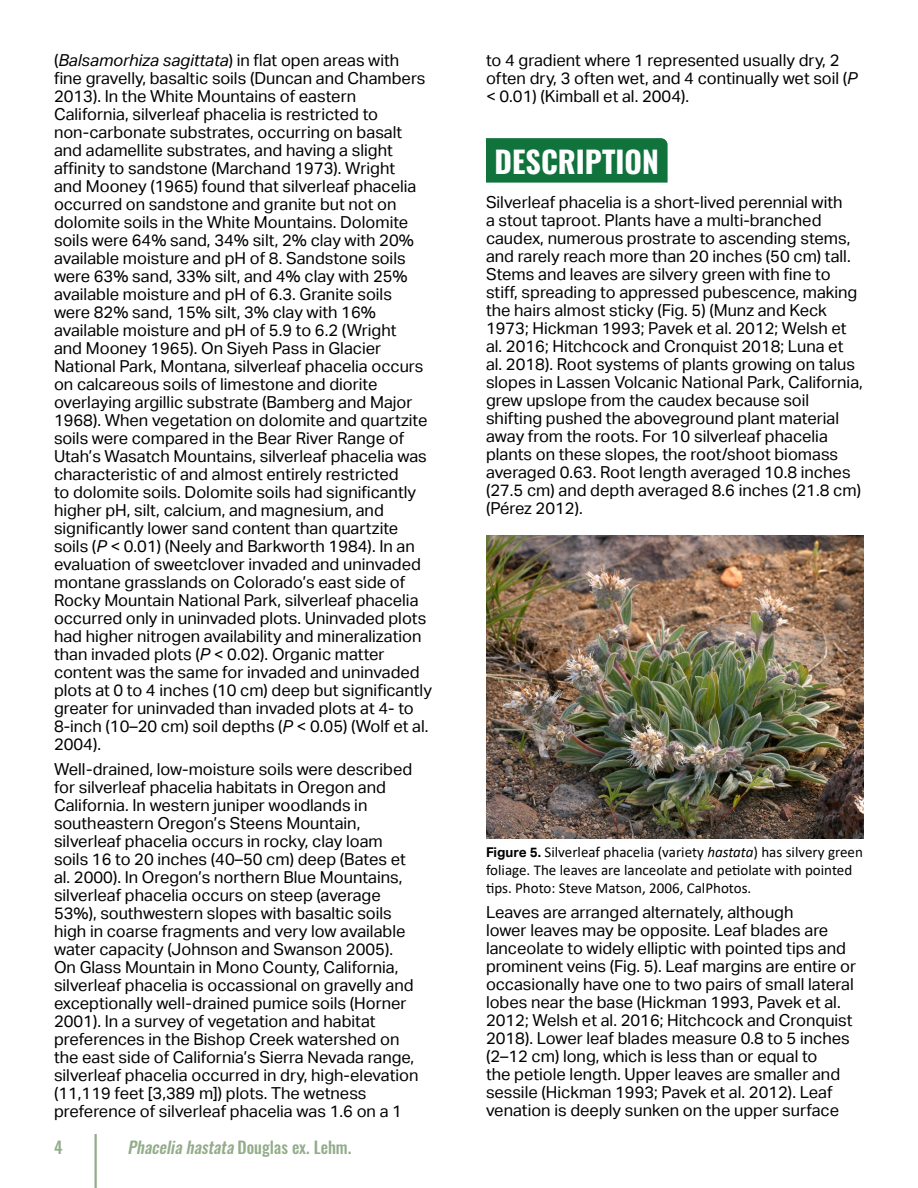
<style>
.page{position:relative;width:918px;height:1188px;background:#fff}
.page>*{position:absolute;margin:0;border:0;box-sizing:border-box;transform-origin:0 0}
.GREEN{font:700 30px "Oswald";color:#fff}
.t1{font:16.5px/18px "Aktiv Grotesk";color:#000}
.t2{font:italic 500 16.5px "Oswald";color:#93ad8b}
.t3{font:500 16.5px "Oswald";color:#93ad8b}
.t4{font:15px/18px "Calibri";color:#000}
.s1{font-style:italic}
.s2{font-style:normal}
.s3{font-family:"Aktiv Grotesk";font-weight:700;font-size:13.5px}
</style>
<div class="page">
<hr style="left:94px;top:1134px;width:3px;height:54px;background:#93ad8b">
<div style="left:486px;top:138px;width:182px;height:45px;background:#10733c"></div>
<img style="left:486px;top:535px;width:378px;height:304px">
<p class="t1" style="left:54px;top:51px;width:380px">(<span class="s1">Balsamorhiza sagittata</span>) in flat open areas with<br>fine gravelly, basaltic soils (Duncan and Chambers 2013). In the White Mountains of eastern California, silverleaf phacelia is restricted to non-carbonate substrates, occurring on basalt and adamellite substrates, and having a slight affinity to sandstone (Marchand 1973). Wright<br>and Mooney (1965) found that silverleaf phacelia occurred on sandstone and granite but not on dolomite soils in the White Mountains. Dolomite soils were 64% sand, 34% silt, 2% clay with 20% available moisture and pH of 8. Sandstone soils were 63% sand, 33% silt, and 4% clay with 25% available moisture and pH of 6.3. Granite soils were 82% sand, 15% silt, 3% clay with 16% available moisture and pH of 5.9 to 6.2 (Wright<br>and Mooney 1965). On Siyeh Pass in Glacier National Park, Montana, silverleaf phacelia occurs on calcareous soils of limestone and diorite overlaying argillic substrate (Bamberg and Major 1968). When vegetation on dolomite and quartzite soils were compared in the Bear River Range of Utah’s Wasatch Mountains, silverleaf phacelia was characteristic of and almost entirely restricted<br>to dolomite soils. Dolomite soils had significantly higher pH, silt, calcium, and magnesium, and significantly lower sand content than quartzite soils (<span class="s1">P</span> &lt; 0.01) (Neely and Barkworth 1984). In an evaluation of sweetclover invaded and uninvaded montane grasslands on Colorado’s east side of Rocky Mountain National Park, silverleaf phacelia occurred only in uninvaded plots. Uninvaded plots had higher nitrogen availability and mineralization than invaded plots (<span class="s1">P</span> &lt; 0.02). Organic matter content was the same for invaded and uninvaded plots at 0 to 4 inches (10 cm) deep but significantly greater for uninvaded than invaded plots at 4- to 8-inch (10–20 cm) soil depths (<span class="s1">P</span> &lt; 0.05) (Wolf et al.<br>2004).</p>
<p class="t1" style="left:54px;top:760px;width:366px">Well-drained, low-moisture soils were described for silverleaf phacelia habitats in Oregon and California. In western juniper woodlands in southeastern Oregon’s Steens Mountain, silverleaf phacelia occurs in rocky, clay loam soils 16 to 20 inches (40–50 cm) deep (Bates et al. 2000). In Oregon’s northern Blue Mountains, silverleaf phacelia occurs on steep (average 53%), southwestern slopes with basaltic soils high in coarse fragments and very low available water capacity (Johnson and Swanson 2005).<br>On Glass Mountain in Mono County, California, silverleaf phacelia is occassional on gravelly and exceptionally well-drained pumice soils (Horner 2001). In a survey of vegetation and habitat preferences in the Bishop Creek watershed on the east side of California’s Sierra Nevada range, silverleaf phacelia occurred in dry, high-elevation (11,119 feet [3,389 m]) plots. The wetness preference of silverleaf phacelia was 1.6 on a 1</p>
<p class="t3" style="left:54px;top:1138px;width:10px">4</p>
<p class="t2" style="left:127px;top:1138px;width:225px">Phaceliahastata<span class="s2">D o u g l a s e x . L e h m .</span></p>
<p class="t1" style="left:486px;top:51px;width:373px">to 4 gradient where 1 represented usually dry, 2 often dry, 3 often wet, and 4 continually wet soil (<span class="s1">P </span>&lt; 0.01) (Kimball et al. 2004).</p>
<h1 class="GREEN" style="left:495px;top:146px;width:166px">DESCRIPTION</h1>
<p class="t1" style="left:486px;top:193px;width:378px">Silverleaf phacelia is a short-lived perennial with<br>a stout taproot. Plants have a multi-branched caudex, numerous prostrate to ascending stems, and rarely reach more than 20 inches (50 cm) tall.<br>Stems and leaves are silvery green with fine to stiff, spreading to appressed pubescence, making the hairs almost sticky (Fig. 5) (Munz and Keck 1973; Hickman 1993; Pavek et al. 2012; Welsh et al. 2016; Hitchcock and Cronquist 2018; Luna et al. 2018). Root systems of plants growing on talus slopes in Lassen Volcanic National Park, California, grew upslope from the caudex because soil shifting pushed the aboveground plant material away from the roots. For 10 silverleaf phacelia plants on these slopes, the root/shoot biomass averaged 0.63. Root length averaged 10.8 inches (27.5 cm) and depth averaged 8.6 inches (21.8 cm) (Pérez 2012).</p>
<p class="t4" style="left:486px;top:843px;width:379px"><span class="s3">Figure 5.</span> Silverleaf phacelia (variety <span class="s1">hastata</span>) has silvery green foliage. The leaves are lanceolate and petiolate with pointed tips. Photo: Steve Matson, 2006, CalPhotos.</p>
<p class="t1" style="left:486px;top:903px;width:372px">Leaves are arranged alternately, although<br>lower leaves may be opposite. Leaf blades are lanceolate to widely elliptic with pointed tips and prominent veins (Fig. 5). Leaf margins are entire or occasionally have one to two pairs of small lateral lobes near the base (Hickman 1993, Pavek et al.<br>2012; Welsh et al. 2016; Hitchcock and Cronquist 2018). Lower leaf blades measure 0.8 to 5 inches (2–12 cm) long, which is less than or equal to<br>the petiole length. Upper leaves are smaller and sessile (Hickman 1993; Pavek et al. 2012). Leaf venation is deeply sunken on the upper surface</p>
</div>
